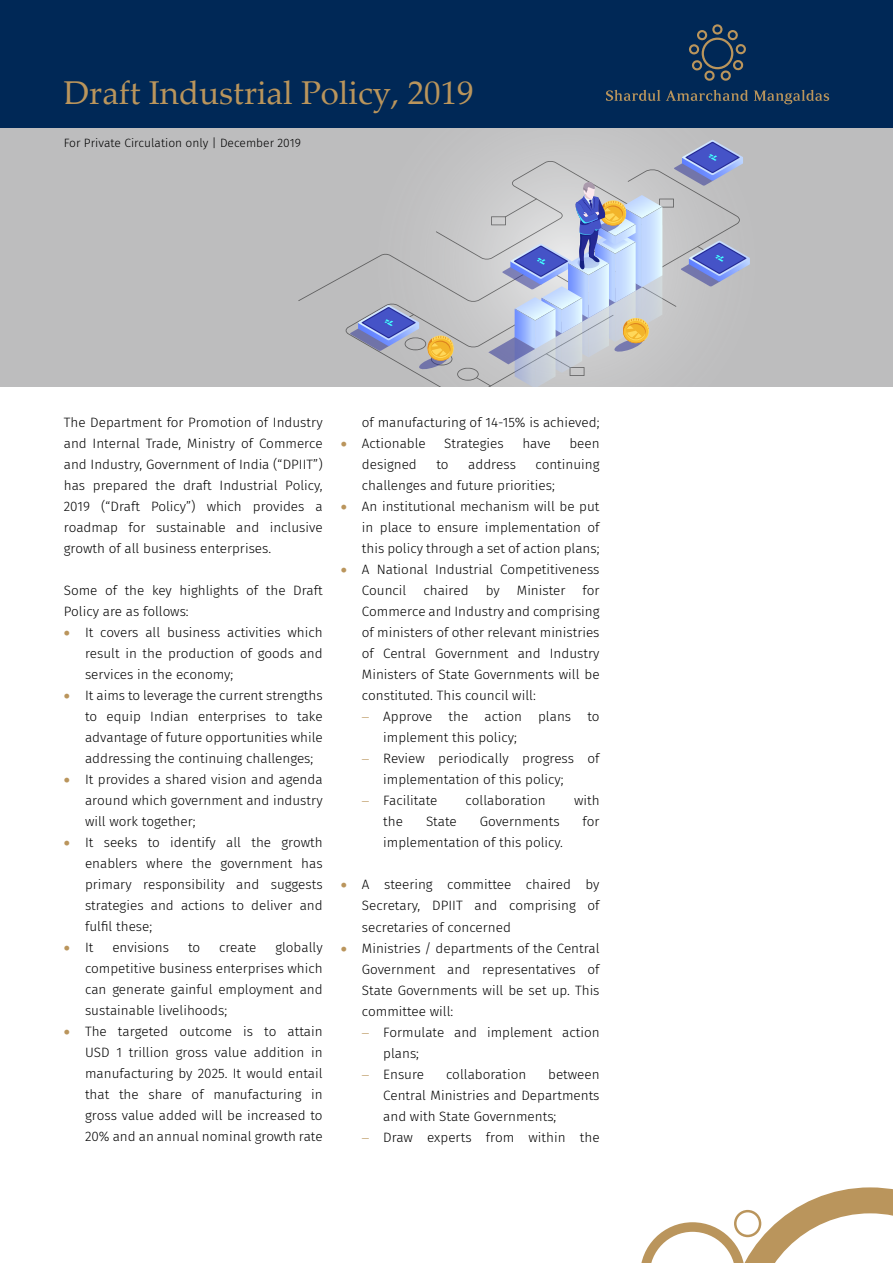
<style>
.page{position:relative;width:893px;height:1263px;background:#fff}
.page>*{position:absolute;margin:0;border:0;box-sizing:border-box;transform-origin:0 0}
.t1{font:33px "Palatino Linotype";color:#ba955c}
.t2{font:300 13.5px/21px "Fira Sans";color:#000;text-align:justify}
.t3{font:300 12px "Fira Sans";color:#000}
.s1{color:#ba955c}
</style>
<div class="page">
<div style="left:0;top:128px;width:893px;height:259px;background:#bdbdbe"></div>
<svg style="left:298px;top:140px;width:452px;height:247px"></svg>
<div style="left:0;top:0;width:893px;height:128px;background:#002856"></div>
<svg style="left:606px;top:90px;width:54px;height:11px"></svg>
<svg style="left:666px;top:90px;width:82px;height:11px"></svg>
<svg style="left:754px;top:90px;width:75px;height:14px"></svg>
<svg style="left:689px;top:24px;width:57px;height:57px"></svg>
<svg style="left:641px;top:1187px;width:252px;height:76px"></svg>
<h1 class="t1" style="left:64px;top:70px;width:411px">Draft Industrial Policy, 2019</h1>
<p class="t3" style="left:64px;top:135px;width:239px">For Private Circulation only | December 2019</p>
<p class="t2" style="left:64px;top:412px;width:260px">The Department for Promotion of Industry and Internal Trade, Ministry of Commerce and Industry, Government of India (“DPIIT”) has prepared the draft Industrial Policy, 2019 (“Draft Policy”) which provides a roadmap for sustainable and inclusive growth of all business enterprises.</p>
<p class="t2" style="left:64px;top:580px;width:260px">Some of the key highlights of the Draft<br>Policy are as follows:</p>
<p class="t2" style="left:85px;top:622px;width:239px;text-indent:-21px"><span class="s1">•</span> It covers all business activities which result in the production of goods and services in the economy;</p>
<p class="t2" style="left:85px;top:685px;width:239px;text-indent:-21px"><span class="s1">•</span> It aims to leverage the current strengths to equip Indian enterprises to take advantage of future opportunities while addressing the continuing challenges;</p>
<p class="t2" style="left:85px;top:769px;width:239px;text-indent:-21px"><span class="s1">•</span> It provides a shared vision and agenda around which government and industry will work together;</p>
<p class="t2" style="left:85px;top:832px;width:239px;text-indent:-21px"><span class="s1">•</span> It seeks to identify all the growth enablers where the government has primary responsibility and suggests strategies and actions to deliver and fulfil these;</p>
<p class="t2" style="left:64px;top:937px;width:31px"><span class="s1">•</span> It</p>
<p class="t2" style="left:112px;top:937px;width:58px">envisions</p>
<p class="t2" style="left:188px;top:937px;width:14px">to</p>
<p class="t2" style="left:219px;top:937px;width:39px">create</p>
<p class="t2" style="left:85px;top:937px;width:239px;text-indent:190px">globally competitive business enterprises which can generate gainful employment and sustainable livelihoods;</p>
<p class="t2" style="left:85px;top:1021px;width:239px;text-indent:-21px"><span class="s1">•</span> The targeted outcome is to attain USD 1 trillion gross value addition in manufacturing by 2025. It would entail that the share of manufacturing in gross value added will be increased to 20% and an annual nominal growth rate</p>
<p class="t2" style="left:362px;top:412px;width:239px">of manufacturing of 14-15% is achieved;</p>
<p class="t2" style="left:341px;top:433px;width:87px"><span class="s1">•</span> Actionable</p>
<p class="t2" style="left:444px;top:433px;width:61px">Strategies</p>
<p class="t2" style="left:522px;top:433px;width:30px">have</p>
<p class="t2" style="left:569px;top:433px;width:32px">been</p>
<p class="t2" style="left:362px;top:454px;width:56px">designed</p>
<p class="t2" style="left:436px;top:454px;width:14px">to</p>
<p class="t2" style="left:468px;top:454px;width:49px">address</p>
<p class="t2" style="left:362px;top:454px;width:239px;text-indent:174px">continuing challenges and future priorities;</p>
<p class="t2" style="left:362px;top:496px;width:239px;text-indent:-21px"><span class="s1">•</span> An institutional mechanism will be put in place to ensure implementation of this policy through a set of action plans;</p>
<p class="t2" style="left:362px;top:559px;width:239px;text-indent:-21px"><span class="s1">•</span> A National Industrial Competitiveness<br>Council</p>
<p class="t2" style="left:423px;top:580px;width:47px">chaired</p>
<p class="t2" style="left:486px;top:580px;width:16px">by</p>
<p class="t2" style="left:517px;top:580px;width:50px">Minister</p>
<p class="t2" style="left:583px;top:580px;width:18px">for</p>
<p class="t2" style="left:362px;top:601px;width:239px">Commerce and Industry and comprising</p>
<p class="t2" style="left:362px;top:622px;width:239px">of ministers of other relevant ministries</p>
<p class="t2" style="left:362px;top:643px;width:239px">of Central Government and Industry</p>
<p class="t2" style="left:362px;top:664px;width:239px">Ministers of State Governments will be</p>
<p class="t2" style="left:362px;top:685px;width:175px">constituted. This council will:</p>
<p class="t2" style="left:362px;top:706px;width:239px"><span class="s1">−</span> Approve the action plans to</p>
<p class="t2" style="left:383px;top:727px;width:135px">implement this policy;</p>
<p class="t2" style="left:362px;top:748px;width:239px"><span class="s1">−</span> Review periodically progress of</p>
<p class="t2" style="left:383px;top:769px;width:182px">implementation of this policy;</p>
<p class="t2" style="left:362px;top:790px;width:77px"><span class="s1">−</span> Facilitate</p>
<p class="t2" style="left:466px;top:790px;width:82px">collaboration</p>
<p class="t2" style="left:574px;top:790px;width:27px">with</p>
<p class="t2" style="left:383px;top:811px;width:21px">the</p>
<p class="t2" style="left:426px;top:811px;width:32px">State</p>
<p class="t2" style="left:480px;top:811px;width:81px">Governments</p>
<p class="t2" style="left:583px;top:811px;width:18px">for</p>
<p class="t2" style="left:383px;top:832px;width:181px">implementation of this policy.</p>
<p class="t2" style="left:362px;top:874px;width:239px;text-indent:-21px"><span class="s1">•</span> A steering committee chaired by Secretary, DPIIT and comprising of secretaries of concerned</p>
<p class="t2" style="left:341px;top:937px;width:260px"><span class="s1">•</span> Ministries / departments of the Central</p>
<p class="t2" style="left:362px;top:958px;width:239px">Government and representatives of</p>
<p class="t2" style="left:362px;top:979px;width:239px">State Governments will be set up. This</p>
<p class="t2" style="left:362px;top:1000px;width:93px">committee will:</p>
<p class="t2" style="left:362px;top:1021px;width:239px"><span class="s1">−</span> Formulate and implement action</p>
<p class="t2" style="left:383px;top:1042px;width:37px">plans;</p>
<p class="t2" style="left:362px;top:1063px;width:64px"><span class="s1">−</span> Ensure</p>
<p class="t2" style="left:446px;top:1063px;width:82px">collaboration</p>
<p class="t2" style="left:548px;top:1063px;width:53px">between</p>
<p class="t2" style="left:383px;top:1084px;width:218px">Central Ministries and Departments</p>
<p class="t2" style="left:383px;top:1105px;width:175px">and with State Governments;</p>
<p class="t2" style="left:362px;top:1126px;width:239px"><span class="s1">−</span> Draw experts from within the</p>
</div>
